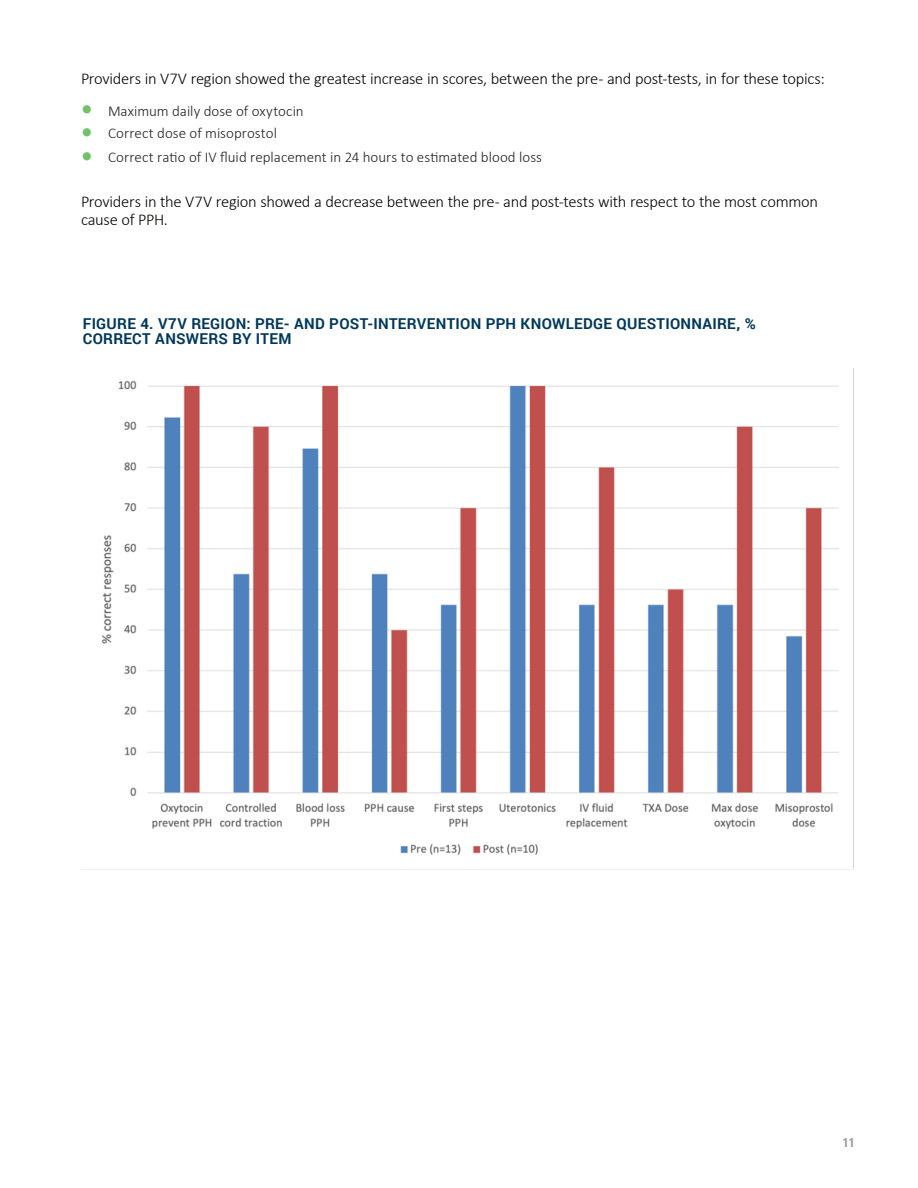
<style>
.page{position:relative;width:918px;height:1188px;background:#fff}
.page>*{position:absolute;margin:0;border:0;box-sizing:border-box;transform-origin:0 0}
.TABLE_-_CONTENT_LEFT{font:300 16.5px/18px "Calibri";letter-spacing:-.02em;color:#040503}
.t1{font:300 15px "Calibri";color:#231f20}
.FIGURE_TITLE{font:700 15px/15px "Roboto";letter-spacing:.02em;color:#00395c}
.t2{font:700 12.75px "Roboto Condensed";color:#9c9b9c}
</style>
<div class="page">
<img style="left:82px;top:368px;width:772px;height:502px">
<p class="TABLE_-_CONTENT_LEFT" style="left:81px;top:70px;width:745px">Providers in V7V region showed the greatest increase in scores, between the pre- and post-tests, in for these topics:</p>
<p class="t1" style="left:108px;top:102px;width:197px">Maximum daily dose of oxytocin</p>
<p class="t1" style="left:108px;top:124px;width:170px">Correct dose of misoprostol</p>
<p class="t1" style="left:108px;top:148px;width:436px">Correct ratio of IV fluid replacement in 24 hours to estimated blood loss</p>
<p class="TABLE_-_CONTENT_LEFT" style="left:81px;top:193px;width:739px">Providers in the V7V region showed a decrease between the pre- and post-tests with respect to the most common cause of PPH.</p>
<p class="FIGURE_TITLE" style="left:83px;top:315px;width:674px">FIGURE 4. V7V REGION: PRE- AND POST-INTERVENTION PPH KNOWLEDGE QUESTIONNAIRE, %<br>CORRECT ANSWERS BY ITEM</p>
<p class="t2" style="left:843px;top:1133px;width:14px">11</p>
</div>
